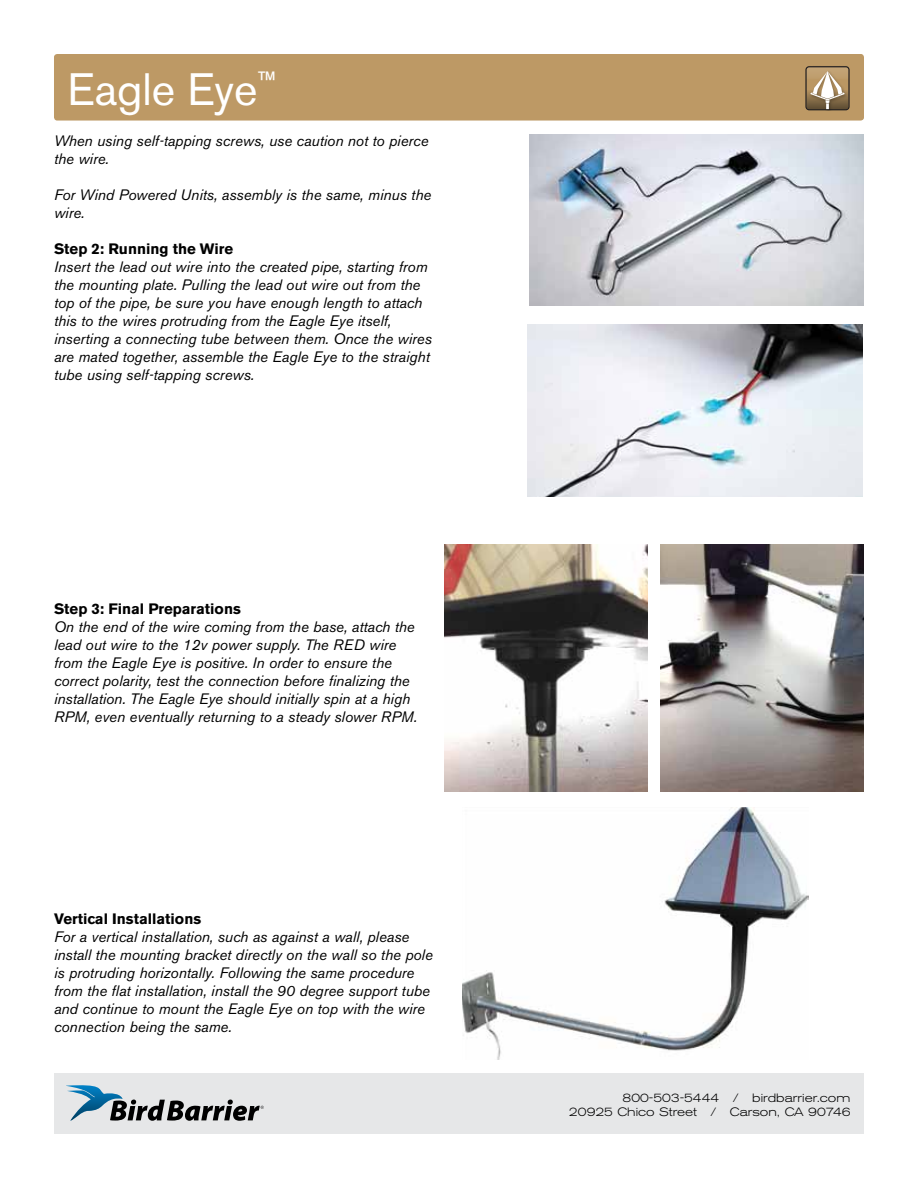
<style>
.page{position:relative;width:918px;height:1188px;background:#fff}
.page>*{position:absolute;margin:0;border:0;box-sizing:border-box;transform-origin:0 0}
.t1{font:45px "Akzidenz Grotesk BE";color:#fff}
.t2{font:italic 15px/18px "Akzidenz Grotesk BE";color:#000}
.t3{font:700 15px "Akzidenz Grotesk BE";color:#000}
.t4{font:300 expanded 12px/14.4px "Akzidenz Grotesk BE";color:#000;text-align:right}
</style>
<div class="page">
<img style="left:529px;top:134px;width:335px;height:172px">
<img style="left:528px;top:324px;width:334px;height:172px">
<img style="left:445px;top:545px;width:203px;height:247px">
<img style="left:661px;top:545px;width:203px;height:247px">
<img style="left:462px;top:807px;width:346px;height:252px">
<div style="left:54px;top:54px;width:810px;height:67px;background:#bd9965;border-radius:3px"></div>
<svg style="left:805px;top:66px;width:45px;height:44px"></svg>
<img style="left:808px;top:69px;width:42px;height:42px">
<svg style="left:807px;top:67px;width:41px;height:42px"></svg>
<div style="left:54px;top:1073px;width:810px;height:61px;background:#e6e7e8"></div>
<svg style="left:66px;top:1085px;width:198px;height:36px"></svg>
<h1 class="t1" style="left:68px;top:62px;width:210px">Eagle Eye<sup>™</sup></h1>
<p class="t2" style="left:54px;top:132px;width:376px">When using self-tapping screws, use caution not to pierce the wire.</p>
<p class="t2" style="left:54px;top:186px;width:379px">For Wind Powered Units, assembly is the same, minus the wire.</p>
<p class="t3" style="left:54px;top:240px;width:181px">Step 2: Running the Wire</p>
<p class="t2" style="left:54px;top:258px;width:379px">Insert the lead out wire into the created pipe, starting from the mounting plate. Pulling the lead out wire out from the top of the pipe, be sure you have enough length to attach this to the wires protruding from the Eagle Eye itself, inserting a connecting tube between them. Once the wires are mated together, assemble the Eagle Eye to the straight tube using self-tapping screws.</p>
<p class="t3" style="left:54px;top:600px;width:188px">Step 3: Final Preparations</p>
<p class="t2" style="left:54px;top:618px;width:365px">On the end of the wire coming from the base, attach the lead out wire to the 12v power supply. The RED wire from the Eagle Eye is positive. In order to ensure the correct polarity, test the connection before finalizing the installation. The Eagle Eye should initially spin at a high RPM, even eventually returning to a steady slower RPM.</p>
<p class="t3" style="left:54px;top:911px;width:149px">Vertical Installations</p>
<p class="t2" style="left:54px;top:928px;width:380px">For a vertical installation, such as against a wall, please install the mounting bracket directly on the wall so the pole is protruding horizontally. Following the same procedure from the flat installation, install the 90 degree support tube and continue to mount the Eagle Eye on top with the wire connection being the same.</p>
<p class="t4" style="left:569px;top:1091px;width:283px">800-503-5444 / birdbarrier.com<br>20925 Chico Street / Carson, CA 90746</p>
</div>
